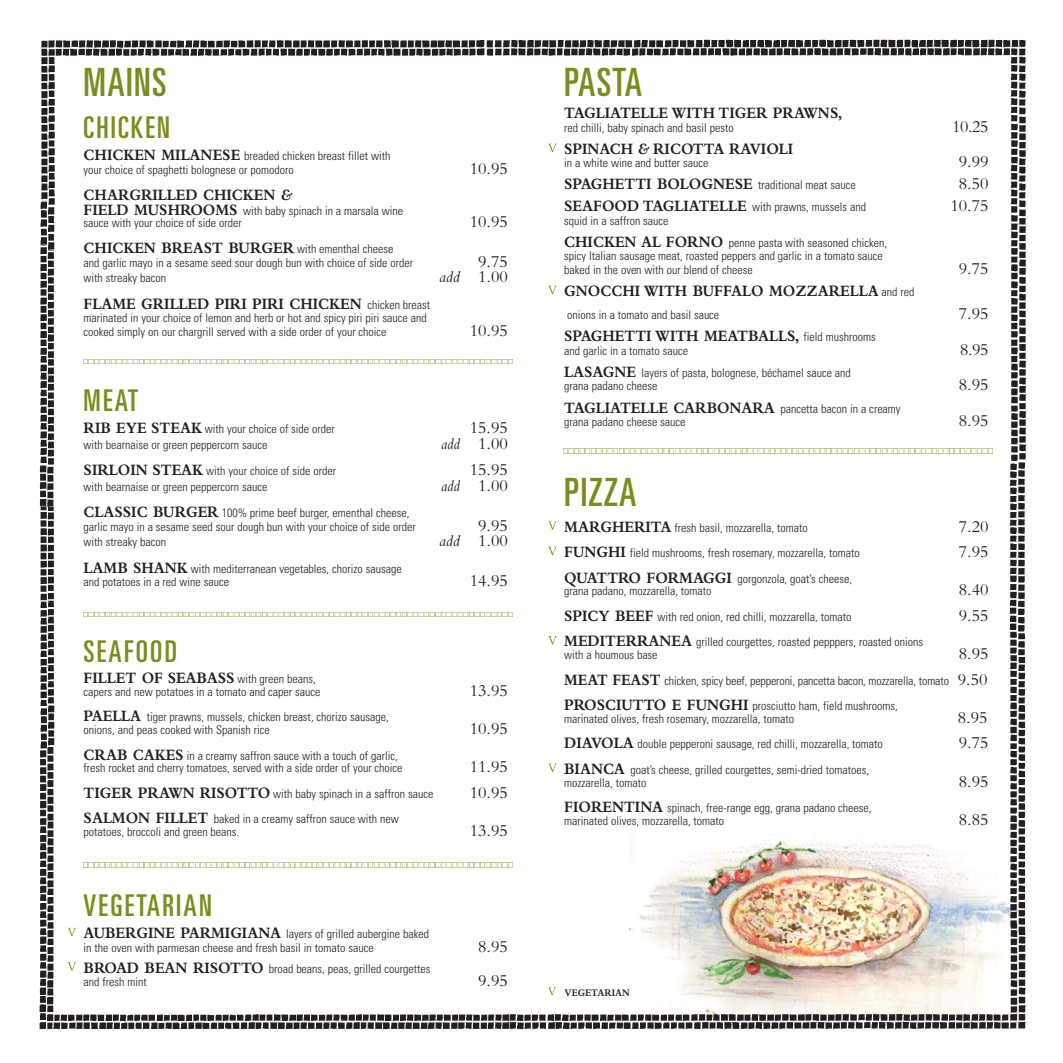
<style>
.page{position:relative;width:1063px;height:1063px;background:#fff}
.page>*{position:absolute;margin:0;border:0;box-sizing:border-box;transform-origin:0 0}
.t1{font:ultra-condensed 39px "Univers";letter-spacing:.035em;color:#778e1d}
.t2{font:ultra-condensed 30px "Univers";letter-spacing:.075em;color:#778e1d}
.t3{font:17.25px "Bembo";color:#231f20}
.t4{font:700 16.5px "Bembo";color:#231f20;scale:.9 1}
.t5{font:300 condensed 12px/13.5px "Univers";color:#231f20}
.t6{font:700 10.5px "Bembo";color:#231f20;scale:.9 1}
.s1{font-family:"Bembo";font-weight:700;font-stretch:normal;font-size:16.5px}
.s2{font-style:italic}
.s3{font-family:"Univers";font-weight:300;font-stretch:condensed;font-size:12px}
.s4{font-style:italic;font-size:16.5px}
.s5{font-family:"Bembo";font-weight:400;font-stretch:normal;font-size:17.25px}
</style>
<div class="page">
<img style="left:39px;top:39px;width:988px;height:991px">
<svg style="left:67px;top:962px;width:9px;height:9px"></svg>
<svg style="left:67px;top:928px;width:9px;height:8px"></svg>
<svg style="left:548px;top:987px;width:8px;height:8px"></svg>
<img style="left:83px;top:359px;width:429px;height:5px">
<img style="left:83px;top:612px;width:429px;height:5px">
<img style="left:83px;top:862px;width:429px;height:5px">
<svg style="left:548px;top:764px;width:9px;height:8px"></svg>
<svg style="left:548px;top:636px;width:9px;height:8px"></svg>
<svg style="left:548px;top:547px;width:9px;height:8px"></svg>
<svg style="left:548px;top:521px;width:9px;height:9px"></svg>
<svg style="left:548px;top:286px;width:9px;height:8px"></svg>
<svg style="left:548px;top:144px;width:9px;height:8px"></svg>
<svg style="left:564px;top:453px;width:429px;height:1px"></svg>
<img style="left:564px;top:449px;width:429px;height:4px">
<h1 class="t1" style="left:84px;top:68px;width:85px">MAINS</h1>
<h2 class="t2" style="left:84px;top:117px;width:88px">CHICKEN</h2>
<p class="t5" style="left:84px;top:150px;width:308px"><span class="s1">CHICKEN MILANESE</span> breaded chicken breast fillet with your choice of spaghetti bolognese or pomodoro</p>
<h3 class="t3" style="left:470px;top:162px;width:40px">10.95</h3>
<h3 class="t4" style="left:84px;top:189px;width:233px">CHARGRILLED CHICKEN <span class="s2">&amp;</span></h3>
<p class="t5" style="left:84px;top:206px;width:321px;line-height:12px"><span class="s1">FIELD MUSHROOMS</span> with baby spinach in a marsala wine sauce with your choice of side order</p>
<h3 class="t3" style="left:470px;top:215px;width:40px">10.95</h3>
<h3 class="t4" style="left:84px;top:242px;width:346px">CHICKEN BREAST BURGER <span class="s3">with ementhal cheese</span></h3>
<p class="t5" style="left:84px;top:257px;width:331px">and garlic mayo in a sesame seed sour dough bun with choice of side order</p>
<h3 class="t3" style="left:478px;top:255px;width:31px">9.75</h3>
<p class="t5" style="left:84px;top:273px;width:84px">with streaky bacon</p>
<h3 class="t3" style="left:439px;top:271px;width:70px"><span class="s4">add</span> 1.00</h3>
<h3 class="t4" style="left:84px;top:298px;width:387px">FLAME GRILLED PIRI PIRI CHICKEN <span class="s3">chicken breast</span></h3>
<p class="t5" style="left:84px;top:312px;width:345px">marinated in your choice of lemon and herb or hot and spicy piri piri sauce and cooked simply on our chargrill served with a side order of your choice</p>
<h3 class="t3" style="left:470px;top:324px;width:40px">10.95</h3>
<h2 class="t2" style="left:84px;top:390px;width:56px">MEAT</h2>
<p class="t5" style="left:84px;top:424px;width:253px"><span class="s1">RIB EYE STEAK</span> with your choice of side order</p>
<h3 class="t3" style="left:470px;top:422px;width:40px">15.95</h3>
<p class="t5" style="left:84px;top:439px;width:185px">with bearnaise or green peppercorn sauce</p>
<h3 class="t3" style="left:441px;top:437px;width:68px"><span class="s4">add</span> 1.00</h3>
<p class="t5" style="left:84px;top:465px;width:254px"><span class="s1">SIRLOIN STEAK</span> with your choice of side order</p>
<h3 class="t3" style="left:470px;top:464px;width:40px">15.95</h3>
<p class="t5" style="left:84px;top:481px;width:185px">with bearnaise or green peppercorn sauce</p>
<h3 class="t3" style="left:441px;top:479px;width:68px"><span class="s4">add</span> 1.00</h3>
<p class="t5" style="left:84px;top:507px;width:334px"><span class="s1">CLASSIC BURGER</span> 100% prime beef burger, ementhal cheese, garlic mayo in a sesame seed sour dough bun with your choice of side order</p>
<h3 class="t3" style="left:478px;top:519px;width:31px">9.95</h3>
<p class="t5" style="left:84px;top:536px;width:84px">with streaky bacon</p>
<h3 class="t3" style="left:439px;top:535px;width:70px"><span class="s4">add</span> 1.00</h3>
<p class="t5" style="left:84px;top:563px;width:320px"><span class="s1">LAMB SHANK</span> with mediterranean vegetables, chorizo sausage and potatoes in a red wine sauce</p>
<h3 class="t3" style="left:470px;top:574px;width:40px">14.95</h3>
<h2 class="t2" style="left:84px;top:640px;width:95px">SEAFOOD</h2>
<h3 class="t4" style="left:84px;top:672px;width:259px">FILLET OF SEABASS <span class="s3">with green beans,</span></h3>
<p class="t5" style="left:84px;top:686px;width:238px">capers and new potatoes in a tomato and caper sauce</p>
<h3 class="t3" style="left:470px;top:684px;width:40px">13.95</h3>
<p class="t5" style="left:84px;top:712px;width:307px;line-height:12.8px"><span class="s1">PAELLA</span> tiger prawns, mussels, chicken breast, chorizo sausage, onions, and peas cooked with Spanish rice</p>
<h3 class="t3" style="left:470px;top:722px;width:40px">10.95</h3>
<p class="t5" style="left:84px;top:750px;width:320px;line-height:12.8px"><span class="s1">CRAB CAKES</span> in a creamy saffron sauce with a touch of garlic, fresh rocket and cherry tomatoes, served with a side order of your choice</p>
<h3 class="t3" style="left:470px;top:761px;width:40px">11.95</h3>
<p class="t5" style="left:84px;top:788px;width:351px"><span class="s1">TIGER PRAWN RISOTTO</span> with baby spinach in a saffron sauce</p>
<h3 class="t3" style="left:470px;top:786px;width:40px">10.95</h3>
<p class="t5" style="left:84px;top:814px;width:317px;line-height:12.8px"><span class="s1">SALMON FILLET</span> baked in a creamy saffron sauce with new potatoes, broccoli and green beans.</p>
<h3 class="t3" style="left:470px;top:824px;width:40px">13.95</h3>
<h2 class="t2" style="left:84px;top:894px;width:130px">VEGETARIAN</h2>
<p class="t5" style="left:84px;top:928px;width:347px"><span class="s1">AUBERGINE PARMIGIANA</span> layers of grilled aubergine baked in the oven with parmesan cheese and fresh basil in tomato sauce</p>
<p class="t5" style="left:84px;top:963px;width:348px"><span class="s1">BROAD BEAN RISOTTO</span> broad beans, peas, grilled courgettes and fresh mint</p>
<h3 class="t3" style="left:478px;top:940px;width:31px">8.95</h3>
<h3 class="t3" style="left:478px;top:974px;width:31px">9.95</h3>
<h1 class="t1" style="left:564px;top:68px;width:79px">PASTA</h1>
<h3 class="t4" style="left:564px;top:107px;width:311px">TAGLIATELLE WITH TIGER PRAWNS,</h3>
<p class="t5" style="left:564px;top:122px;width:171px">red chilli, baby spinach and basil pesto</p>
<h3 class="t3" style="left:952px;top:120px;width:38px">10.25</h3>
<h3 class="t4" style="left:564px;top:143px;width:256px">SPINACH <span class="s2">&amp;</span> RICOTTA RAVIOLI</h3>
<p class="t5" style="left:564px;top:158px;width:146px">in a white wine and butter sauce</p>
<h3 class="t3" style="left:959px;top:156px;width:31px">9.99</h3>
<p class="t5" style="left:564px;top:180px;width:293px"><span class="s1">SPAGHETTI BOLOGNESE</span> traditional meat sauce</p>
<h3 class="t3" style="left:959px;top:178px;width:31px">8.50</h3>
<p class="t5" style="left:564px;top:202px;width:303px"><span class="s1">SEAFOOD TAGLIATELLE</span> with prawns, mussels and</p>
<h3 class="t3" style="left:950px;top:200px;width:40px">10.75</h3>
<p class="t5" style="left:564px;top:211px;width:324px;line-height:22px">squid in a saffron sauce<br><span class="s1">CHICKEN AL FORNO</span> penne pasta with seasoned chicken,</p>
<p class="t5" style="left:564px;top:251px;width:320px">spicy Italian sausage meat, roasted peppers and garlic in a tomato sauce baked in the oven with our blend of cheese</p>
<h3 class="t3" style="left:959px;top:262px;width:31px">9.75</h3>
<h3 class="t4" style="left:564px;top:285px;width:391px">GNOCCHI WITH BUFFALO MOZZARELLA <span class="s3">and red</span></h3>
<p class="t5" style="left:567px;top:310px;width:154px">onions in a tomato and basil sauce</p>
<h3 class="t3" style="left:959px;top:308px;width:31px">7.95</h3>
<h3 class="t4" style="left:564px;top:330px;width:348px">SPAGHETTI WITH MEATBALLS, <span class="s3">field mushrooms</span></h3>
<p class="t5" style="left:564px;top:345px;width:125px">and garlic in a tomato sauce</p>
<h3 class="t3" style="left:960px;top:343px;width:30px">8.95</h3>
<p class="t5" style="left:564px;top:367px;width:288px"><span class="s1">LASAGNE</span> layers of pasta, bolognese, béchamel sauce and grana padano cheese</p>
<h3 class="t3" style="left:959px;top:379px;width:31px">8.95</h3>
<p class="t5" style="left:564px;top:403px;width:338px"><span class="s1">TAGLIATELLE CARBONARA</span> pancetta bacon in a creamy grana padano cheese sauce</p>
<h3 class="t3" style="left:959px;top:414px;width:31px">8.95</h3>
<h1 class="t1" style="left:564px;top:478px;width:74px">PIZZA</h1>
<p class="t5" style="left:564px;top:522px;width:245px"><span class="s1">MARGHERITA</span> fresh basil, mozzarella, tomato</p>
<h3 class="t3" style="left:959px;top:520px;width:31px">7.20</h3>
<p class="t5" style="left:564px;top:547px;width:297px"><span class="s1">FUNGHI</span> field mushrooms, fresh rosemary, mozzarella, tomato</p>
<h3 class="t3" style="left:959px;top:545px;width:31px">7.95</h3>
<p class="t5" style="left:564px;top:573px;width:289px;line-height:12.8px"><span class="s1">QUATTRO FORMAGGI</span> gorgonzola, goat’s cheese, grana padano, mozzarella, tomato</p>
<h3 class="t3" style="left:959px;top:584px;width:31px">8.40</h3>
<p class="t5" style="left:564px;top:611px;width:289px"><span class="s1">SPICY BEEF</span> with red onion, red chilli, mozzarella, tomato</p>
<h3 class="t3" style="left:959px;top:609px;width:31px">9.55</h3>
<p class="t5" style="left:564px;top:637px;width:360px;line-height:12.8px"><span class="s1">MEDITERRANEA</span> grilled courgettes, roasted pepppers, roasted onions with a houmous base</p>
<h3 class="t3" style="left:959px;top:647px;width:31px">8.95</h3>
<p class="t5" style="left:564px;top:669px;width:425px;line-height:25.5px"><span class="s1">MEAT FEAST</span> chicken, spicy beef, pepperoni, pancetta bacon, mozzarella, tomato <span class="s5">9.50<br></span><span class="s1">PROSCIUTTO E FUNGHI</span> prosciutto ham, field mushrooms,</p>
<p class="t5" style="left:564px;top:713px;width:231px">marinated olives, fresh rosemary, mozzarella, tomato</p>
<h3 class="t3" style="left:958px;top:711px;width:31px">8.95</h3>
<p class="t5" style="left:564px;top:739px;width:320px"><span class="s1">DIAVOLA</span> double pepperoni sausage, red chilli, mozzarella, tomato</p>
<h3 class="t3" style="left:959px;top:737px;width:31px">9.75</h3>
<p class="t5" style="left:564px;top:764px;width:306px;line-height:12.8px"><span class="s1">BIANCA</span> goat’s cheese, grilled courgettes, semi-dried tomatoes, mozzarella, tomato</p>
<h3 class="t3" style="left:959px;top:775px;width:31px">8.95</h3>
<p class="t5" style="left:564px;top:803px;width:309px;line-height:12.8px"><span class="s1">FIORENTINA</span> spinach, free-range egg, grana padano cheese, marinated olives, mozzarella, tomato</p>
<p class="t6" style="left:565px;top:989px;width:74px">VEGETARIAN</p>
<h3 class="t3" style="left:959px;top:813px;width:31px">8.85</h3>
</div>
